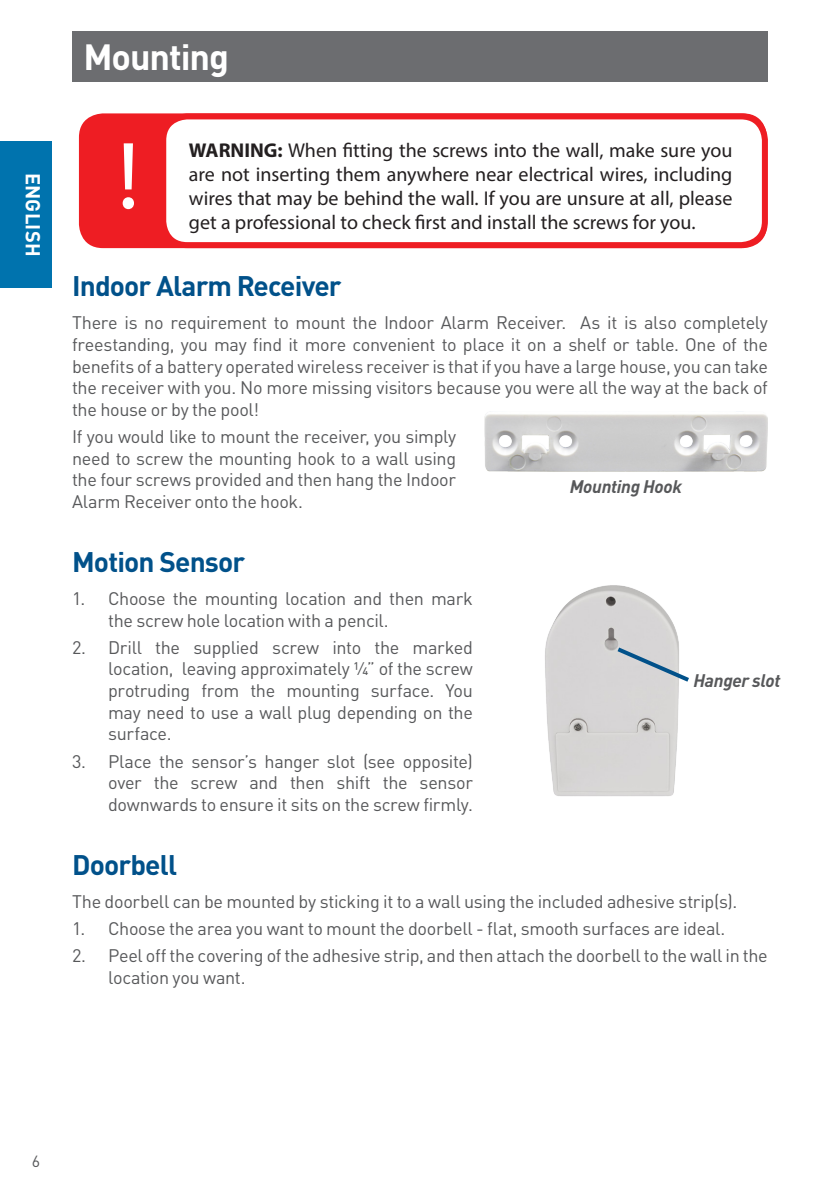
<style>
.page{position:relative;width:840px;height:1191px;background:#fff}
.page>*{position:absolute;margin:0;border:0;box-sizing:border-box;transform-origin:0 0}
.BODY_Text{font:96px "Myriad Pro";color:#fff}
.Page_Title{font:700 36px "DIN Pro";letter-spacing:-.03em;color:#fff}
.Title_1{font:700 28px "DIN Pro";letter-spacing:-.03em;color:#01518a}
.BODY_Text-2{font:20px/24px "Myriad Pro";color:#231f20;text-align:justify}
.t1{font:700 20px "DIN Pro";letter-spacing:.01em;color:#fff}
.t2{font:18px/21.6px "DIN Pro";letter-spacing:-.02em;color:#57585a;text-align:justify}
.Captions{font:italic 700 18px "DIN Pro";letter-spacing:-.02em;color:#57585a}
.t3{font:16px "DIN Pro";color:#57585a}
.s1{font-weight:700}
</style>
<div class="page">
<div style="left:0;top:141px;width:51px;height:147px;background:#0073ae"></div>
<div style="left:72px;top:32px;width:695px;height:50px;background:#6c6d70"></div>
<img style="left:484px;top:414px;width:283px;height:58px">
<div style="left:79px;top:113px;width:687px;height:135px;background:#ee1d23;border-radius:24px"></div>
<div style="left:163px;top:116px;width:601px;height:129px;background:#fff;border-radius:24px"></div>
<div style="left:160px;top:113px;width:607px;height:135px;border:6px solid #ee1d23;border-radius:24px"></div>
<img style="left:545px;top:585px;width:134px;height:211px">
<svg style="left:612px;top:644px;width:77px;height:41px;background:#c6ccd2"></svg>
<p class="t1" style="left:50px;top:173px;width:85px;rotate:90deg">ENGLISH</p>
<p class="Page_Title" style="left:83px;top:27px;width:147px">Mounting</p>
<p class="BODY_Text" style="left:117px;top:117px;width:24px">!</p>
<p class="BODY_Text-2" style="left:189px;top:138px;width:544px"><span class="s1">WARNING:</span> When fitting the screws into the wall, make sure you are not inserting them anywhere near electrical wires, including wires that may be behind the wall. If you are unsure at all, please get a professional to check first and install the screws for you.</p>
<p class="Title_1" style="left:72px;top:263px;width:271px">Indoor Alarm Receiver</p>
<p class="t2" style="left:72px;top:310px;width:697px">There is no requirement to mount the Indoor Alarm Receiver. As it is also completely freestanding, you may find it more convenient to place it on a shelf or table. One of the benefits of a battery operated wireless receiver is that if you have a large house, you can take the receiver with you. No more missing visitors because you were all the way at the back of the house or by the pool!</p>
<p class="t2" style="left:72px;top:424px;width:385px">If you would like to mount the receiver, you simply need to screw the mounting hook to a wall using the four screws provided and then hang the Indoor Alarm Receiver onto the hook.</p>
<p class="Captions" style="left:569px;top:472px;width:114px">Mounting Hook</p>
<p class="Title_1" style="left:72px;top:538px;width:175px">Motion Sensor</p>
<p class="t2" style="left:108px;top:586px;width:366px;text-indent:-36px">1. Choose the mounting location and then mark the screw hole location with a pencil.</p>
<p class="t2" style="left:108px;top:635px;width:366px;text-indent:-36px">2. Drill the supplied screw into the marked location, leaving approximately ¼” of the screw protruding from the mounting surface. You may need to use a wall plug depending on the surface.</p>
<p class="t2" style="left:108px;top:748px;width:366px;text-indent:-36px">3. Place the sensor’s hanger slot (see opposite) over the screw and then shift the sensor downwards to ensure it sits on the screw firmly.</p>
<p class="Captions" style="left:693px;top:665px;width:88px">Hanger slot</p>
<p class="Title_1" style="left:72px;top:841px;width:106px">Doorbell</p>
<p class="t2" style="left:72px;top:888px;width:666px">The doorbell can be mounted by sticking it to a wall using the included adhesive strip(s).</p>
<p class="t2" style="left:72px;top:916px;width:654px">1. Choose the area you want to mount the doorbell - flat, smooth surfaces are ideal.</p>
<p class="t2" style="left:108px;top:943px;width:661px;text-indent:-36px">2. Peel off the covering of the adhesive strip, and then attach the doorbell to the wall in the location you want.</p>
<p class="t3" style="left:32px;top:1148px;width:10px">6</p>
</div>
